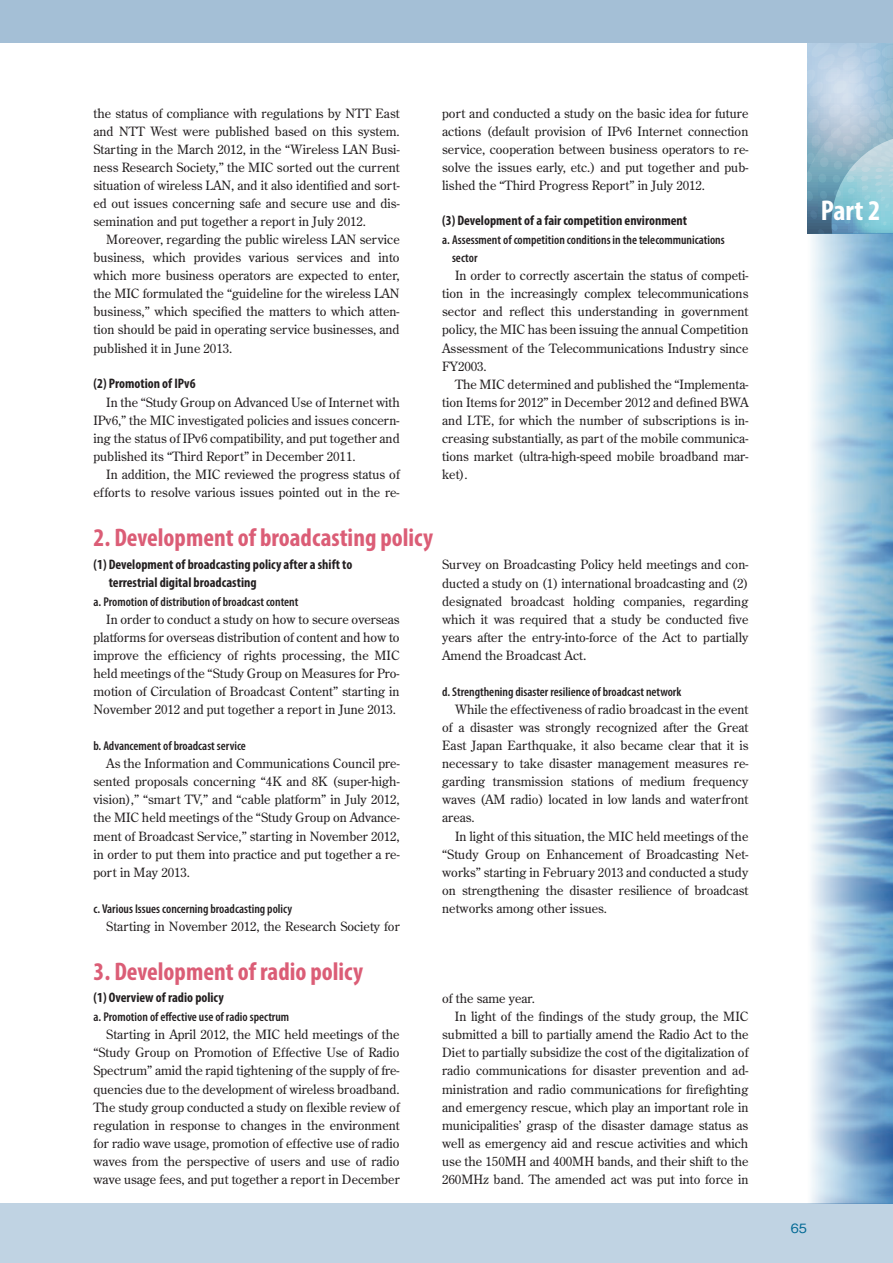
<style>
.page{position:relative;width:893px;height:1263px;background:#fff}
.page>*{position:absolute;margin:0;border:0;box-sizing:border-box;transform-origin:0 0}
.t1{font:700 condensed 28.65px "Myriad Pro";color:#fff}
.t2{font:700 condensed 25.5px "Myriad Pro";color:#db5d76}
.t3{font:700 condensed 13.8px/18.1px "Myriad Pro";color:#231f20}
.t4{font:12.75px/18.1px "Century Old Style Std";color:#231f20;text-align:justify}
.t5{font:600 condensed 12.75px "Myriad Pro";color:#231f20}
.t6{font:500 12.75px "Gothic BBB Pr 6";color:#006894}
.s1{font-family:"Myriad Pro";font-weight:600;font-stretch:condensed}
.s2{font-size:13.5px}
</style>
<div class="page">
<svg style="left:808px;top:43px;width:85px;height:191px;background:#9dc0d3"></svg>
<div style="left:0;top:1203px;width:893px;height:60px;background:#c0d3e3"></div>
<div style="left:0;top:0;width:893px;height:43px;background:#a4bfd6"></div>
<svg style="left:811px;top:234px;width:82px;height:969px;background:#a3c6de"></svg>
<p class="t4" style="left:94px;top:104px;width:308px">the status of compliance with regulations by NTT East</p>
<p class="t4" style="left:94px;top:122px;width:308px">and NTT West were published based on this system.</p>
<p class="t4" style="left:94px;top:140px;width:308px">Starting in the March 2012, in the “Wireless LAN Busi-</p>
<p class="t4" style="left:94px;top:158px;width:308px">ness Research Society,” the MIC sorted out the current</p>
<p class="t4" style="left:94px;top:176px;width:308px">situation of wireless LAN, and it also identified and sort-</p>
<p class="t4" style="left:94px;top:194px;width:308px">ed out issues concerning safe and secure use and dis-</p>
<p class="t4" style="left:94px;top:212px;width:274px">semination and put together a report in July 2012.</p>
<p class="t4" style="left:106px;top:230px;width:295px">Moreover, regarding the public wireless LAN service</p>
<p class="t4" style="left:94px;top:248px;width:308px">business, which provides various services and into</p>
<p class="t4" style="left:94px;top:266px;width:308px">which more business operators are expected to enter,</p>
<p class="t4" style="left:94px;top:284px;width:308px">the MIC formulated the “guideline for the wireless LAN</p>
<p class="t4" style="left:94px;top:302px;width:308px">business,” which specified the matters to which atten-</p>
<p class="t4" style="left:94px;top:321px;width:308px">tion should be paid in operating service businesses, and</p>
<p class="t4" style="left:94px;top:339px;width:140px">published it in June 2013.</p>
<p class="t3" style="left:94px;top:374px;width:104px">(2) Promotion of IPv6</p>
<p class="t4" style="left:106px;top:393px;width:295px">In the “Study Group on Advanced Use of Internet with</p>
<p class="t4" style="left:94px;top:411px;width:308px">IPv6,” the MIC investigated policies and issues concern-</p>
<p class="t4" style="left:94px;top:429px;width:308px">ing the status of IPv6 compatibility, and put together and</p>
<p class="t4" style="left:94px;top:447px;width:264px">published its “Third Report” in December 2011.</p>
<p class="t4" style="left:106px;top:465px;width:295px">In addition, the MIC reviewed the progress status of</p>
<p class="t4" style="left:94px;top:483px;width:308px">efforts to resolve various issues pointed out in the re-</p>
<p class="t4" style="left:442px;top:104px;width:308px">port and conducted a study on the basic idea for future actions (default provision of IPv6 Internet connection service, cooperation between business operators to re&shy;solve the issues early, etc.) and put together and pub&shy;lished the “Third Progress Report” in July 2012.</p>
<p class="t3" style="left:442px;top:211px;width:246px">(3) Development of a fair competition environment</p>
<p class="t5" style="left:442px;top:232px;width:284px">a. Assessment of competition conditions in the telecommunications</p>
<p class="t5" style="left:452px;top:250px;width:27px">sector</p>
<p class="t4" style="left:455px;top:266px;width:295px">In order to correctly ascertain the status of competi-</p>
<p class="t4" style="left:442px;top:284px;width:308px">tion in the increasingly complex telecommunications</p>
<p class="t4" style="left:442px;top:302px;width:308px">sector and reflect this understanding in government</p>
<p class="t4" style="left:442px;top:321px;width:308px">policy, the MIC has been issuing the annual Competition</p>
<p class="t4" style="left:442px;top:339px;width:308px">Assessment of the Telecommunications Industry since</p>
<p class="t4" style="left:442px;top:357px;width:46px">FY2003.</p>
<p class="t4" style="left:455px;top:375px;width:295px">The MIC determined and published the “Implementa-</p>
<p class="t4" style="left:442px;top:393px;width:308px">tion Items for 2012” in December 2012 and defined BWA</p>
<p class="t4" style="left:442px;top:411px;width:308px">and LTE, for which the number of subscriptions is in-</p>
<p class="t4" style="left:442px;top:429px;width:308px">creasing substantially, as part of the mobile communica-</p>
<p class="t4" style="left:442px;top:447px;width:308px">tions market (ultra-high-speed mobile broadband mar-</p>
<p class="t4" style="left:442px;top:465px;width:27px">ket).</p>
<p class="t2" style="left:94px;top:521px;width:341px">2. Development of broadcasting policy</p>
<p class="t3" style="left:109px;top:555px;width:245px;text-indent:-15px">(1) Development of broadcasting policy after a shift to terrestrial digital broadcasting</p>
<p class="t5" style="left:94px;top:593px;width:206px">a. Promotion of distribution of broadcast content</p>
<p class="t4" style="left:106px;top:610px;width:295px">In order to conduct a study on how to secure overseas</p>
<p class="t4" style="left:94px;top:628px;width:308px">platforms for overseas distribution of content and how to</p>
<p class="t4" style="left:94px;top:646px;width:308px">improve the efficiency of rights processing, the MIC</p>
<p class="t4" style="left:94px;top:664px;width:308px">held meetings of the “Study Group on Measures for Pro-</p>
<p class="t4" style="left:94px;top:682px;width:308px">motion of Circulation of Broadcast Content” starting in</p>
<p class="t4" style="left:94px;top:700px;width:304px">November 2012 and put together a report in June 2013.</p>
<p class="t5" style="left:94px;top:738px;width:154px">b. Advancement of broadcast service</p>
<p class="t4" style="left:106px;top:754px;width:295px">As the Information and Communications Council pre-</p>
<p class="t4" style="left:94px;top:772px;width:308px">sented proposals concerning “4K and 8K (super-high-</p>
<p class="t4" style="left:94px;top:790px;width:308px">vision),” “smart TV,” and “cable platform” in July 2012,</p>
<p class="t4" style="left:94px;top:808px;width:308px">the MIC held meetings of the “Study Group on Advance-</p>
<p class="t4" style="left:94px;top:827px;width:308px">ment of Broadcast Service,” starting in November 2012,</p>
<p class="t4" style="left:94px;top:845px;width:308px">in order to put them into practice and put together a re-</p>
<p class="t4" style="left:94px;top:863px;width:98px">port in May 2013.</p>
<p class="t4" style="left:106px;top:899px;width:295px;text-indent:-13px"><span class="s1">c. Various Issues concerning broadcasting policy<br></span>Starting in November 2012, the Research Society for</p>
<p class="t4" style="left:442px;top:555px;width:308px">Survey on Broadcasting Policy held meetings and con&shy;ducted a study on (1) international broadcasting and (2) designated broadcast holding companies, regarding which it was required that a study be conducted five years after the entry-into-force of the Act to partially Amend the Broadcast Act<span class="s2">.</span></p>
<p class="t5" style="left:442px;top:684px;width:241px">d. Strengthening disaster resilience of broadcast network</p>
<p class="t4" style="left:455px;top:700px;width:295px">While the effectiveness of radio broadcast in the event</p>
<p class="t4" style="left:442px;top:718px;width:308px">of a disaster was strongly recognized after the Great</p>
<p class="t4" style="left:442px;top:736px;width:308px">East Japan Earthquake, it also became clear that it is</p>
<p class="t4" style="left:442px;top:754px;width:308px">necessary to take disaster management measures re-</p>
<p class="t4" style="left:442px;top:772px;width:308px">garding transmission stations of medium frequency</p>
<p class="t4" style="left:442px;top:790px;width:308px">waves (AM radio) located in low lands and waterfront</p>
<p class="t4" style="left:442px;top:808px;width:34px">areas.</p>
<p class="t4" style="left:455px;top:826px;width:295px">In light of this situation, the MIC held meetings of the</p>
<p class="t4" style="left:442px;top:845px;width:308px">“Study Group on Enhancement of Broadcasting Net-</p>
<p class="t4" style="left:442px;top:863px;width:308px">works” starting in February 2013 and conducted a study</p>
<p class="t4" style="left:442px;top:881px;width:308px">on strengthening the disaster resilience of broadcast</p>
<p class="t4" style="left:442px;top:899px;width:166px">networks among other issues.</p>
<p class="t2" style="left:94px;top:955px;width:271px">3. Development of radio policy</p>
<p class="t3" style="left:94px;top:988px;width:132px">(1) Overview of radio policy</p>
<p class="t5" style="left:94px;top:1009px;width:197px">a. Promotion of effective use of radio spectrum</p>
<p class="t4" style="left:106px;top:1025px;width:295px">Starting in April 2012, the MIC held meetings of the</p>
<p class="t4" style="left:94px;top:1043px;width:308px">“Study Group on Promotion of Effective Use of Radio</p>
<p class="t4" style="left:94px;top:1061px;width:308px">Spectrum” amid the rapid tightening of the supply of fre-</p>
<p class="t4" style="left:94px;top:1079px;width:308px">quencies due to the development of wireless broadband.</p>
<p class="t4" style="left:94px;top:1098px;width:308px">The study group conducted a study on flexible review of</p>
<p class="t4" style="left:94px;top:1116px;width:308px">regulation in response to changes in the environment</p>
<p class="t4" style="left:94px;top:1134px;width:308px">for radio wave usage, promotion of effective use of radio</p>
<p class="t4" style="left:94px;top:1152px;width:308px">waves from the perspective of users and use of radio</p>
<p class="t4" style="left:94px;top:1170px;width:308px">wave usage fees, and put together a report in December</p>
<p class="t4" style="left:442px;top:989px;width:94px">of the same year.</p>
<p class="t4" style="left:455px;top:1007px;width:295px">In light of the findings of the study group, the MIC</p>
<p class="t4" style="left:442px;top:1025px;width:308px">submitted a bill to partially amend the Radio Act to the</p>
<p class="t4" style="left:442px;top:1043px;width:308px">Diet to partially subsidize the cost of the digitalization of</p>
<p class="t4" style="left:442px;top:1061px;width:308px">radio communications for disaster prevention and ad-</p>
<p class="t4" style="left:442px;top:1080px;width:308px">ministration and radio communications for firefighting</p>
<p class="t4" style="left:442px;top:1098px;width:308px">and emergency rescue, which play an important role in</p>
<p class="t4" style="left:442px;top:1116px;width:308px">municipalities’ grasp of the disaster damage status as</p>
<p class="t4" style="left:442px;top:1134px;width:308px">well as emergency aid and rescue activities and which</p>
<p class="t4" style="left:442px;top:1152px;width:308px">use the 150MH and 400MH bands, and their shift to the</p>
<p class="t4" style="left:442px;top:1170px;width:308px">260MHz band. The amended act was put into force in</p>
<h1 class="t1" style="left:821px;top:193px;width:61px">Part 2</h1>
<p class="t6" style="left:791px;top:1218px;width:18px">65</p>
</div>
